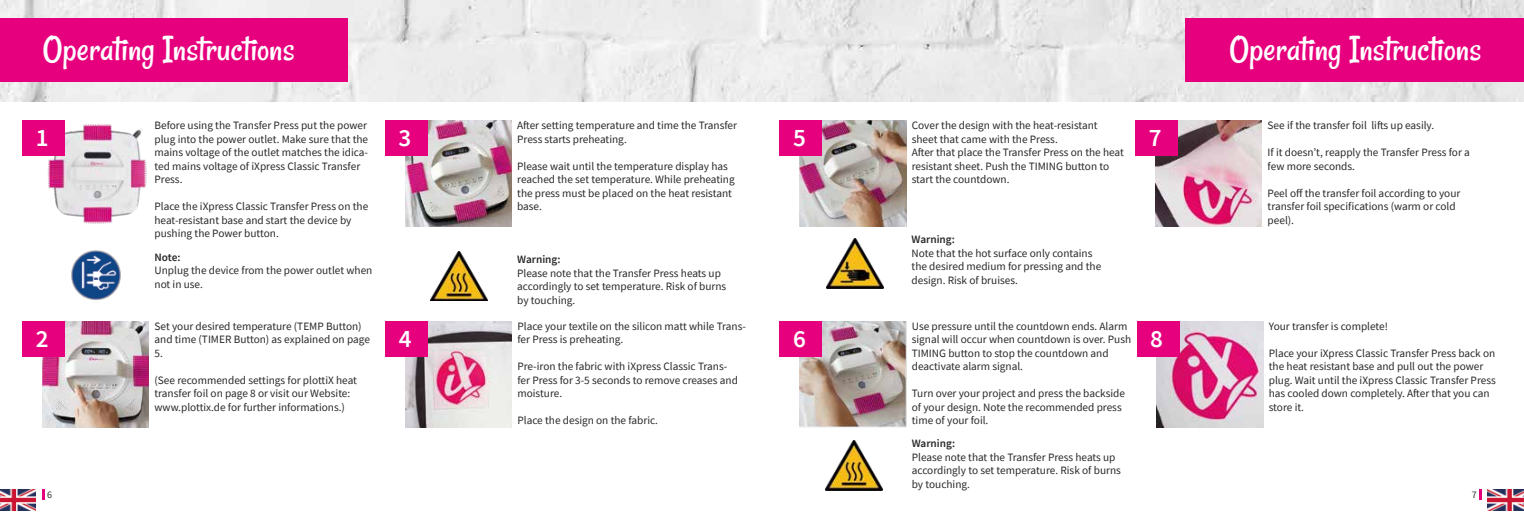
<style>
.page{position:relative;width:1524px;height:532px;background:#fff}
.page>*{position:absolute;margin:0;border:0;box-sizing:border-box;transform-origin:0 0}
.t1{font:37.5px "Rancho";color:#fff}
.t2{font:600 25px "Source Sans Pro";color:#fff}
.t3{font:11.25px/13.5px "Source Sans Pro";color:#282827}
.t4{font:600 11.25px "Source Sans Pro";color:#282827}
.t5{font:10px "Source Sans Pro";color:#282827}
</style>
<div class="page">
<img style="left:0;top:0;width:1524px;height:102px">
<div style="left:1185px;top:18px;width:339px;height:63px;background:#e6007d"></div>
<div style="left:0;top:18px;width:347px;height:63px;background:#e6007d"></div>
<svg style="left:43px;top:489px;width:2px;height:11px"></svg>
<svg style="left:1479px;top:489px;width:2px;height:11px"></svg>
<img style="left:47px;top:124px;width:100px;height:100px">
<div style="left:22px;top:120px;width:43px;height:36px;background:#e6007d"></div>
<img style="left:71px;top:251px;width:49px;height:49px">
<img style="left:43px;top:321px;width:106px;height:106px">
<div style="left:22px;top:321px;width:43px;height:35px;background:#e6007d"></div>
<img style="left:405px;top:321px;width:107px;height:106px">
<div style="left:385px;top:321px;width:43px;height:35px;background:#e6007d"></div>
<img style="left:800px;top:120px;width:106px;height:107px">
<div style="left:780px;top:120px;width:42px;height:36px;background:#e6007d"></div>
<img style="left:800px;top:321px;width:106px;height:106px">
<div style="left:780px;top:321px;width:42px;height:35px;background:#e6007d"></div>
<img style="left:825px;top:440px;width:57px;height:50px">
<img style="left:827px;top:238px;width:56px;height:50px">
<img style="left:1157px;top:321px;width:106px;height:106px">
<div style="left:1136px;top:321px;width:43px;height:35px;background:#e6007d"></div>
<img style="left:405px;top:120px;width:106px;height:107px">
<div style="left:385px;top:120px;width:43px;height:36px;background:#e6007d"></div>
<img style="left:431px;top:251px;width:56px;height:50px">
<img style="left:1155px;top:120px;width:107px;height:107px">
<div style="left:1135px;top:120px;width:43px;height:36px;background:#e6007d"></div>
<img style="left:0;top:489px;width:36px;height:21px">
<img style="left:1488px;top:489px;width:36px;height:21px">
<h1 class="t1" style="left:43px;top:27px;width:254px">Operating Instructions</h1>
<h1 class="t1" style="left:1229px;top:27px;width:254px">Operating Instructions</h1>
<h2 class="t2" style="left:36px;top:121px;width:14px">1</h2>
<p class="t3" style="left:154px;top:118px;width:215px">Before using the Transfer Press put the power plug into the power outlet. Make sure that the mains voltage of the outlet matches the idica&shy;ted mains voltage of iXpress Classic Transfer Press.</p>
<p class="t3" style="left:154px;top:199px;width:215px">Place the iXpress Classic Transfer Press on the heat-resistant base and start the device by pushing the Power button.</p>
<p class="t4" style="left:154px;top:250px;width:27px">Note:</p>
<p class="t3" style="left:154px;top:264px;width:219px">Unplug the device from the power outlet when not in use.</p>
<h2 class="t2" style="left:36px;top:322px;width:14px">2</h2>
<p class="t3" style="left:154px;top:319px;width:217px">Set your desired temperature (TEMP Button) and time (TIMER Button) as explained on page<br>5.</p>
<p class="t3" style="left:154px;top:373px;width:204px">(See recommended settings for plottiX heat transfer foil on page 8 or visit our Website: www.plottix.de for further informations.)</p>
<p class="t5" style="left:47px;top:488px;width:6px">6</p>
<h2 class="t2" style="left:398px;top:121px;width:14px">3</h2>
<p class="t3" style="left:517px;top:118px;width:221px">After setting temperature and time the Transfer<br>Press starts preheating.</p>
<p class="t3" style="left:517px;top:159px;width:219px">Please wait until the temperature display has reached the set temperature. While preheating the press must be placed on the heat resistant base.</p>
<p class="t4" style="left:517px;top:252px;width:45px">Warning:</p>
<p class="t3" style="left:517px;top:266px;width:211px">Please note that the Transfer Press heats up accordingly to set temperature. Risk of burns by touching.</p>
<h2 class="t2" style="left:399px;top:322px;width:14px">4</h2>
<p class="t3" style="left:517px;top:319px;width:230px">Place your textile on the silicon matt while Trans&shy;fer Press is preheating.</p>
<p class="t3" style="left:517px;top:359px;width:222px">Pre-iron the fabric with iXpress Classic Trans&shy;fer Press for 3-5 seconds to remove creases and moisture.</p>
<p class="t3" style="left:517px;top:413px;width:142px">Place the design on the fabric.</p>
<h2 class="t2" style="left:793px;top:121px;width:14px">5</h2>
<p class="t3" style="left:912px;top:118px;width:214px">Cover the design with the heat-resistant sheet that came with the Press.<br>After that place the Transfer Press on the heat resistant sheet. Push the TIMING button to start the countdown.</p>
<h2 class="t2" style="left:1149px;top:121px;width:14px">7</h2>
<p class="t4" style="left:911px;top:232px;width:45px">Warning:</p>
<p class="t3" style="left:911px;top:246px;width:191px">Note that the hot surface only contains the desired medium for pressing and the design. Risk of bruises.</p>
<h2 class="t2" style="left:793px;top:322px;width:14px">6</h2>
<p class="t3" style="left:912px;top:319px;width:221px">Use pressure until the countdown ends. Alarm signal will occur when countdown is over. Push TIMING button to stop the countdown and deactivate alarm signal.</p>
<p class="t3" style="left:912px;top:386px;width:215px">Turn over your project and press the backside of your design. Note the recommended press time of your foil.</p>
<p class="t4" style="left:912px;top:436px;width:45px">Warning:</p>
<p class="t3" style="left:912px;top:450px;width:211px">Please note that the Transfer Press heats up accordingly to set temperature. Risk of burns by touching.</p>
<h2 class="t2" style="left:1150px;top:322px;width:14px">8</h2>
<p class="t3" style="left:1267px;top:118px;width:168px">See if the transfer foil lifts up easily.</p>
<p class="t3" style="left:1267px;top:145px;width:204px">If it doesn’t, reapply the Transfer Press for a few more seconds.</p>
<p class="t3" style="left:1267px;top:186px;width:194px">Peel off the transfer foil according to your transfer foil specifications (warm or cold peel).</p>
<p class="t3" style="left:1269px;top:319px;width:121px">Your transfer is complete!</p>
<p class="t3" style="left:1269px;top:346px;width:228px">Place your iXpress Classic Transfer Press back on the heat resistant base and pull out the power plug. Wait until the iXpress Classic Transfer Press has cooled down completely. After that you can store it.</p>
<p class="t5" style="left:1472px;top:488px;width:6px">7</p>
</div>
